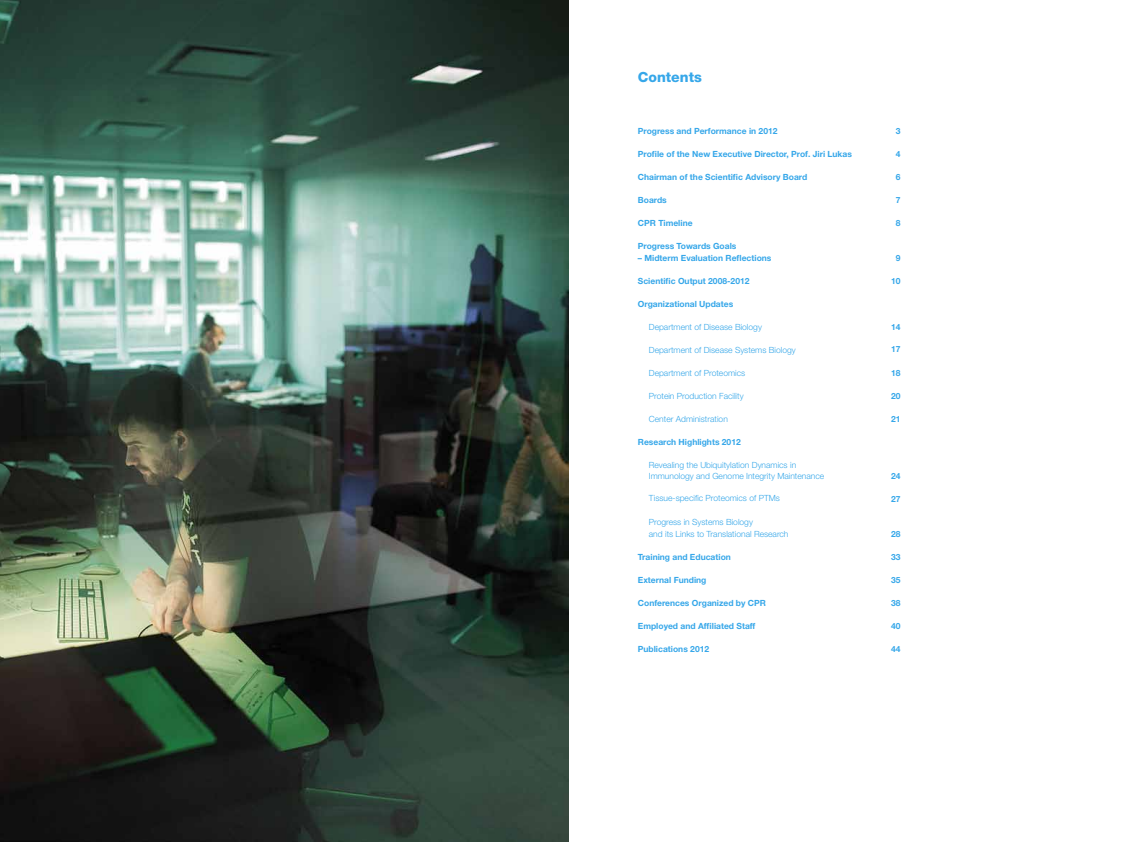
<style>
.page{position:relative;width:1134px;height:842px;background:#fff}
.page>*{position:absolute;margin:0;border:0;box-sizing:border-box;transform-origin:0 0}
.t1{font:800 14px "Helvetica Neue";color:#36a7e9}
.t2{font:700 8.5px "Helvetica Neue";color:#36a7e9}
.t3{font:300 8.5px/11.5px "Helvetica Neue";color:#36a7e9}
</style>
<div class="page">
<img style="left:0;top:0;width:568px;height:842px">
<h1 class="t1" style="left:638px;top:69px;width:66px">Contents</h1>
<p class="t2" style="left:638px;top:126px;width:141px">Progress and Performance in 2012</p>
<p class="t2" style="left:896px;top:126px;width:6px">3</p>
<p class="t2" style="left:638px;top:149px;width:216px">Profile of the New Executive Director, Prof. Jiri Lukas</p>
<p class="t2" style="left:896px;top:149px;width:6px">4</p>
<p class="t2" style="left:638px;top:172px;width:171px">Chairman of the Scientific Advisory Board</p>
<p class="t2" style="left:896px;top:172px;width:6px">6</p>
<p class="t2" style="left:638px;top:195px;width:30px">Boards</p>
<p class="t2" style="left:896px;top:195px;width:6px">7</p>
<p class="t2" style="left:638px;top:218px;width:56px">CPR Timeline</p>
<p class="t2" style="left:896px;top:218px;width:6px">8</p>
<p class="t2" style="left:638px;top:241px;width:100px">Progress Towards Goals</p>
<p class="t2" style="left:638px;top:252px;width:135px">– Midterm Evaluation Reflections</p>
<p class="t2" style="left:896px;top:252px;width:6px">9</p>
<p class="t2" style="left:638px;top:275px;width:113px">Scientific Output 2008-2012</p>
<p class="t2" style="left:891px;top:275px;width:11px">10</p>
<p class="t2" style="left:638px;top:298px;width:97px">Organizational Updates</p>
<p class="t3" style="left:649px;top:321px;width:115px">Department of Disease Biology</p>
<p class="t2" style="left:891px;top:321px;width:11px">14</p>
<p class="t3" style="left:649px;top:344px;width:148px">Department of Disease Systems Biology</p>
<p class="t2" style="left:891px;top:343px;width:11px">17</p>
<p class="t3" style="left:649px;top:367px;width:98px">Department of Proteomics</p>
<p class="t2" style="left:891px;top:367px;width:11px">18</p>
<p class="t3" style="left:649px;top:390px;width:96px">Protein Production Facility</p>
<p class="t2" style="left:891px;top:390px;width:11px">20</p>
<p class="t3" style="left:649px;top:413px;width:81px">Center Administration</p>
<p class="t2" style="left:891px;top:413px;width:11px">21</p>
<p class="t2" style="left:638px;top:436px;width:104px">Research Highlights 2012</p>
<p class="t3" style="left:649px;top:459px;width:177px">Revealing the Ubiquitylation Dynamics in<br>Immunology and Genome Integrity Maintenance</p>
<p class="t2" style="left:891px;top:471px;width:11px">24</p>
<p class="t3" style="left:649px;top:492px;width:133px">Tissue-specific Proteomics of PTMs</p>
<p class="t2" style="left:891px;top:494px;width:11px">27</p>
<p class="t3" style="left:649px;top:516px;width:141px">Progress in Systems Biology<br>and its Links to Translational Research</p>
<p class="t2" style="left:891px;top:528px;width:11px">28</p>
<p class="t2" style="left:638px;top:551px;width:95px">Training and Education</p>
<p class="t2" style="left:891px;top:551px;width:11px">33</p>
<p class="t2" style="left:638px;top:574px;width:70px">External Funding</p>
<p class="t2" style="left:891px;top:574px;width:11px">35</p>
<p class="t2" style="left:638px;top:597px;width:130px">Conferences Organized by CPR</p>
<p class="t2" style="left:891px;top:597px;width:11px">38</p>
<p class="t2" style="left:638px;top:620px;width:119px">Employed and Affiliated Staff</p>
<p class="t2" style="left:891px;top:620px;width:11px">40</p>
<p class="t2" style="left:638px;top:643px;width:73px">Publications 2012</p>
<p class="t2" style="left:891px;top:643px;width:11px">44</p>
</div>
